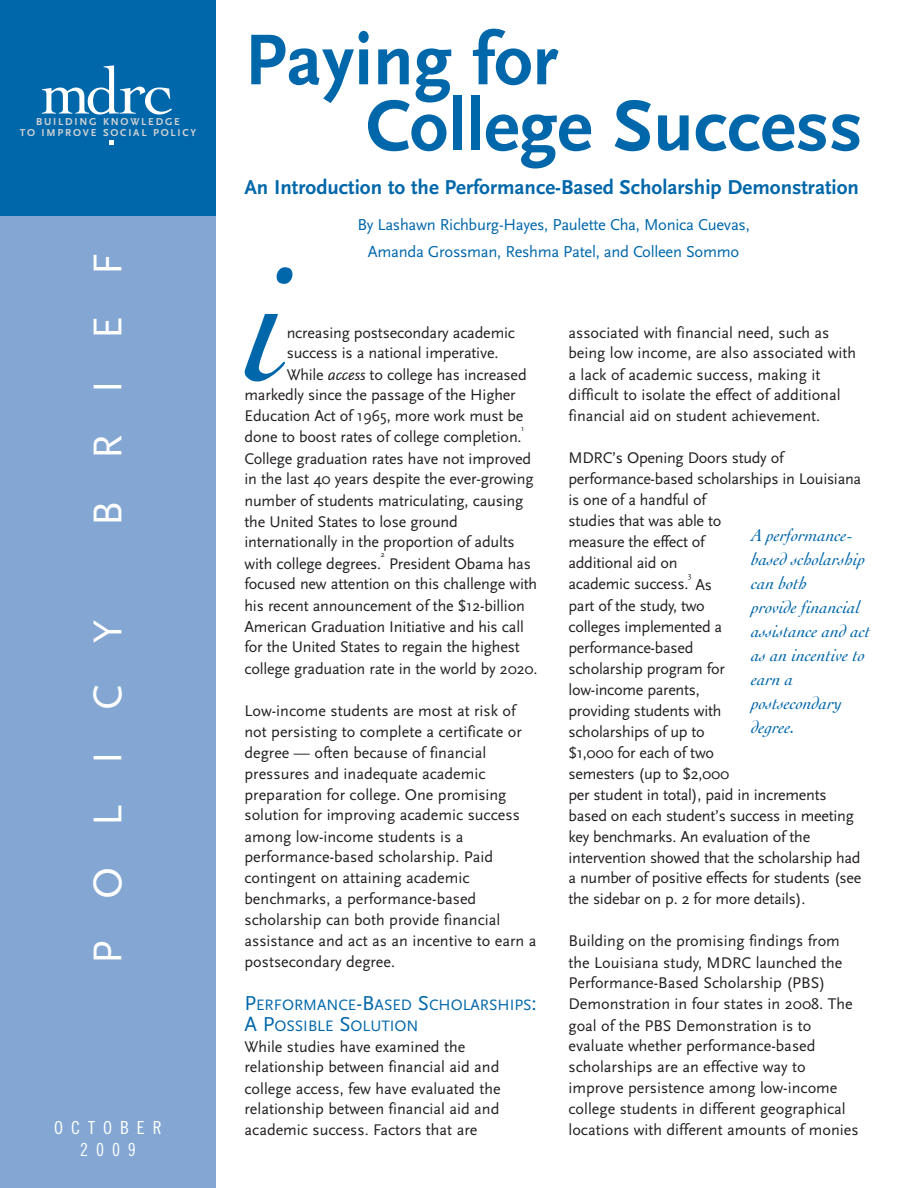
<style>
.page{position:relative;width:918px;height:1188px;background:#fff}
.page>*{position:absolute;margin:0;border:0;box-sizing:border-box;transform-origin:0 0}
.t1{font:italic 169.05px "Cochin";color:#0067aa}
.t2{font:700 75px/66px "Scala Sans";color:#0067aa}
.t3{font:67.5px "Cochin";color:#fff;scale:.95 1}
.t4{font:42px "Scala Sans";letter-spacing:.985em;color:#fff}
.t5{font:700 21px "Scala Sans";color:#0067aa}
.t6{font:italic 18px/24px "Cochin";color:#0067aa}
.t7{font:18px "Trade Gothic Cond Eighteen";letter-spacing:.445em;color:#fff}
.t8{font:16.5px/27px "Scala Sans";letter-spacing:-.015em;color:#0067aa;text-align:center}
.t9{font:16.2px/21px "Scala Sans";letter-spacing:-.01em;color:#231f20}
.t10{font:15.75px/21px "Scala Sans";color:#0067aa}
.t11{font:700 10.5px "Scala Sans";letter-spacing:.17em;color:#d1d2d4}
.t12{font:8.1px "Scala Sans";color:#231f20}
.s1{font-style:italic}
.s2{font-size:21px}
</style>
<div class="page">
<div style="left:0;top:216px;width:216px;height:972px;background:#83a7d2"></div>
<div style="left:0;top:0;width:216px;height:216px;background:#0067aa"></div>
<svg style="left:109px;top:141px;width:5px;height:4px"></svg>
<h2 class="t2" style="left:366px;top:25px;width:498px;text-indent:-122px">Paying for<br>College Success</h2>
<p class="t5" style="left:244px;top:174px;width:616px">An Introduction to the Performance-Based Scholarship Demonstration</p>
<p class="t8" style="left:357px;top:211px;width:394px">By Lashawn Richburg-Hayes, Paulette Cha, Monica Cuevas,<br>Amanda Grossman, Reshma Patel, and Colleen Sommo</p>
<h1 class="t1" style="left:244px;top:230px;width:45px">i</h1>
<h3 class="t3" style="left:41px;top:53px;width:142px">mdrc</h3>
<p class="t11" style="left:20px;top:126px;width:178px">TO IMPROVE SOCIAL POLICY</p>
<p class="t11" style="left:36px;top:116px;width:145px">BUILDING KNOWLEDGE</p>
<h3 class="t4" style="left:83px;top:526px;width:274px;rotate:-90deg">BRIEF</h3>
<p class="t9" style="left:568px;top:321px;width:289px">associated with financial need, such as being low income, are also associated with a lack of academic success, making it difficult to isolate the effect of additional financial aid on student achievement.</p>
<p class="t9" style="left:568px;top:447px;width:294px">MDRC’s Opening Doors study of performance-based scholarships in Louisiana is one of a handful of<br>studies that was able to<br>measure the effect of<br>additional aid on<br>academic success. As</p>
<p class="t9" style="left:287px;top:321px;width:230px">ncreasing postsecondary academic</p>
<p class="t9" style="left:287px;top:342px;width:213px">success is a national imperative.</p>
<p class="t9" style="left:287px;top:363px;width:242px">While <span class="s1">access</span> to college has increased</p>
<p class="t9" style="left:245px;top:384px;width:273px">markedly since the passage of the Higher</p>
<p class="t9" style="left:245px;top:405px;width:280px">Education Act of 1965, more work must be</p>
<p class="t9" style="left:245px;top:426px;width:279px">done to boost rates of college completion.</p>
<p class="t12" style="left:521px;top:424px;width:5px">1</p>
<p class="t9" style="left:244px;top:447px;width:291px">College graduation rates have not improved in the last 40 years despite the ever-growing number of students matriculating, causing the United States to lose ground internationally in the proportion of adults with college degrees.</p>
<p class="t6" style="left:752px;top:524px;width:121px">A performance&shy;based scholarship can both<br>provide financial assistance and act as an incentive to earn a postsecondary degree.</p>
<p class="t12" style="left:381px;top:550px;width:5px">2</p>
<p class="t9" style="left:244px;top:552px;width:295px;text-indent:145px">President Obama has focused new attention on this challenge with his recent announcement of the $12-billion American Graduation Initiative and his call for the United States to regain the highest college graduation rate in the world by 2020.</p>
<p class="t9" style="left:244px;top:699px;width:293px">Low-income students are most at risk of not persisting to complete a certificate or degree — often because of financial pressures and inadequate academic preparation for college. One promising solution for improving academic success among low-income students is a performance-based scholarship. Paid contingent on attaining academic benchmarks, a performance-based scholarship can both provide financial assistance and act as an incentive to earn a postsecondary degree.</p>
<p class="t10" style="left:244px;top:994px;width:294px"><span class="s2">P</span>ERFORMANCE<span class="s2">-B</span>ASED <span class="s2">S</span>CHOLARSHIPS<span class="s2">:<br>A P</span>OSSIBLE <span class="s2">S</span>OLUTION</p>
<p class="t9" style="left:244px;top:1035px;width:258px">While studies have examined the relationship between financial aid and college access, few have evaluated the relationship between financial aid and academic success. Factors that are</p>
<p class="t12" style="left:688px;top:571px;width:5px">3</p>
<p class="t9" style="left:568px;top:594px;width:294px">part of the study, two<br>colleges implemented a<br>performance-based<br>scholarship program for<br>low-income parents,<br>providing students with<br>scholarships of up to<br>$1,000 for each of two<br>semesters (up to $2,000<br>per student in total), paid in increments based on each student’s success in meeting key benchmarks. An evaluation of the intervention showed that the scholarship had a number of positive effects for students (see the sidebar on p. 2 for more details).</p>
<p class="t9" style="left:568px;top:930px;width:286px">Building on the promising findings from the Louisiana study, MDRC launched the Performance-Based Scholarship (PBS)<br>Demonstration in four states in 2008. The goal of the PBS Demonstration is to evaluate whether performance-based scholarships are an effective way to improve persistence among low-income college students in different geographical</p>
<h3 class="t4" style="left:83px;top:964px;width:346px;rotate:-90deg">POLICY</h3>
<p class="t7" style="left:54px;top:1121px;width:109px">OCTOBER</p>
<p class="t9" style="left:568px;top:1119px;width:292px">locations with different amounts of monies</p>
<p class="t7" style="left:80px;top:1143px;width:57px">2009</p>
</div>
